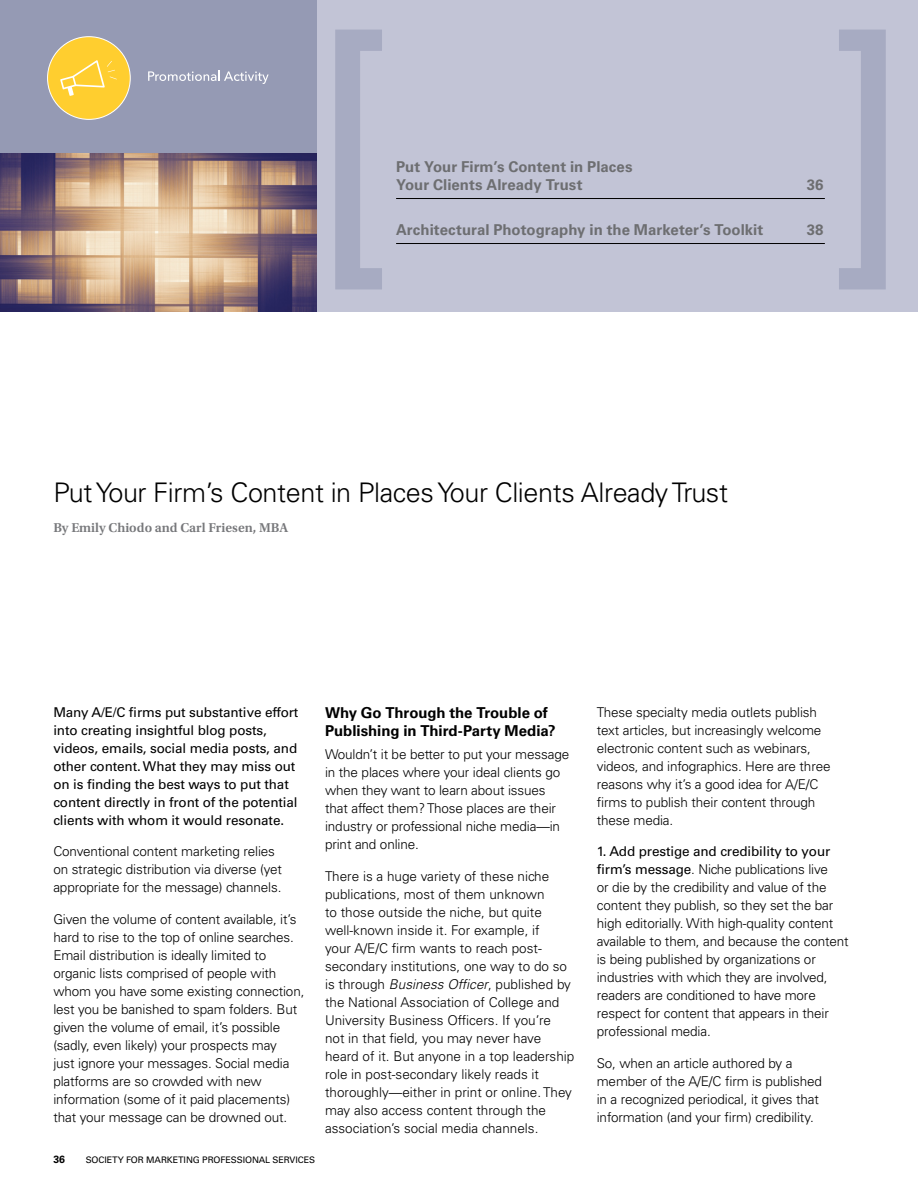
<style>
.page{position:relative;width:918px;height:1188px;background:#fff}
.page>*{position:absolute;margin:0;border:0;box-sizing:border-box;transform-origin:0 0}
.t1{font:300 27px "Univers LT Std";letter-spacing:-.015em;color:#000}
.t2{font:700 15px/18px "Univers LT Std";color:#6d6e71}
.t3{font:700 15px/18px "Univers LT Std";letter-spacing:-.005em;color:#000}
.t4{font:300 13.5px/18px "Univers LT Std";letter-spacing:-.01em;color:#000}
.t5{font:13.5px/18px "Univers LT Std";letter-spacing:-.01em;color:#000}
.t6{font:600 13.5px "Utopia Std";color:#77787b}
.t7{font:700 10.5px "Univers LT Std";color:#000}
.t8{font:9px "Univers LT Std";letter-spacing:-.01em;color:#000}
.s1{font-style:italic}
.s2{font-weight:400}
</style>
<div class="page">
<div style="left:308px;top:0;width:610px;height:311px;background:#c2c4d6"></div>
<svg style="left:335px;top:30px;width:551px;height:259px"></svg>
<img style="left:0;top:152px;width:316px;height:159px">
<div style="left:0;top:0;width:316px;height:152px;background:#959ab4"></div>
<div style="left:48px;top:37px;width:82px;height:82px;background:#ffce2f;border-radius:50%"></div>
<svg style="left:60px;top:60px;width:57px;height:36px"></svg>
<svg style="left:148px;top:71px;width:121px;height:13px"></svg>
<p class="t2" style="left:396px;top:158px;width:238px">Put Your Firm’s Content in Places<br>Your Clients Already Trust</p>
<p class="t2" style="left:807px;top:176px;width:18px">36</p>
<p class="t2" style="left:396px;top:221px;width:369px">Architectural Photography in the Marketer’s Toolkit</p>
<p class="t2" style="left:807px;top:221px;width:18px">38</p>
<h1 class="t1" style="left:53px;top:476px;width:676px">Put Your Firm’s Content in Places Your Clients Already Trust</h1>
<p class="t6" style="left:53px;top:520px;width:236px">By Emily Chiodo and Carl Friesen, MBA</p>
<p class="t5" style="left:53px;top:703px;width:246px">Many A/E/C firms put substantive effort into creating insightful blog posts, videos, emails, social media posts, and other content. What they may miss out on is finding the best ways to put that content directly in front of the potential clients with whom it would resonate.</p>
<p class="t4" style="left:53px;top:843px;width:230px">Conventional content marketing relies on strategic distribution via diverse (yet appropriate for the message) channels.</p>
<p class="t4" style="left:53px;top:910px;width:253px">Given the volume of content available, it’s hard to rise to the top of online searches.<br>Email distribution is ideally limited to organic lists comprised of people with whom you have some existing connection, lest you be banished to spam folders. But given the volume of email, it’s possible (sadly, even likely) your prospects may<br>just ignore your messages. Social media platforms are so crowded with new information (some of it paid placements) that your message can be drowned out.</p>
<p class="t7" style="left:53px;top:1153px;width:13px">36</p>
<p class="t8" style="left:86px;top:1154px;width:231px">SOCIETY FOR MARKETING PROFESSIONAL SERVICES</p>
<p class="t3" style="left:325px;top:704px;width:232px">Why Go Through the Trouble of<br>Publishing in Third-Party Media?</p>
<p class="t4" style="left:325px;top:746px;width:246px">Wouldn’t it be better to put your message in the places where your ideal clients go when they want to learn about issues that affect them? Those places are their industry or professional niche media—in print and online.</p>
<p class="t4" style="left:325px;top:867px;width:251px">There is a huge variety of these niche publications, most of them unknown<br>to those outside the niche, but quite well-known inside it. For example, if<br>your A/E/C firm wants to reach post&shy;secondary institutions, one way to do so is through <span class="s1">Business Officer</span>, published by the National Association of College and University Business Officers. If you’re<br>not in that field, you may never have heard of it. But anyone in a top leadership role in post-secondary likely reads it thoroughly—either in print or online. They may also access content through the association’s social media channels.</p>
<p class="t4" style="left:597px;top:703px;width:235px">These specialty media outlets publish text articles, but increasingly welcome electronic content such as webinars, videos, and infographics. Here are three reasons why it’s a good idea for A/E/C firms to publish their content through these media.</p>
<p class="t4" style="left:597px;top:842px;width:254px"><span class="s2">1. Add prestige and credibility to your firm’s message</span>. Niche publications live<br>or die by the credibility and value of the content they publish, so they set the bar high editorially. With high-quality content available to them, and because the content is being published by organizations or industries with which they are involved, readers are conditioned to have more respect for content that appears in their professional media.</p>
<p class="t4" style="left:597px;top:1054px;width:227px">So, when an article authored by a member of the A/E/C firm is published in a recognized periodical, it gives that information (and your firm) credibility.</p>
</div>
